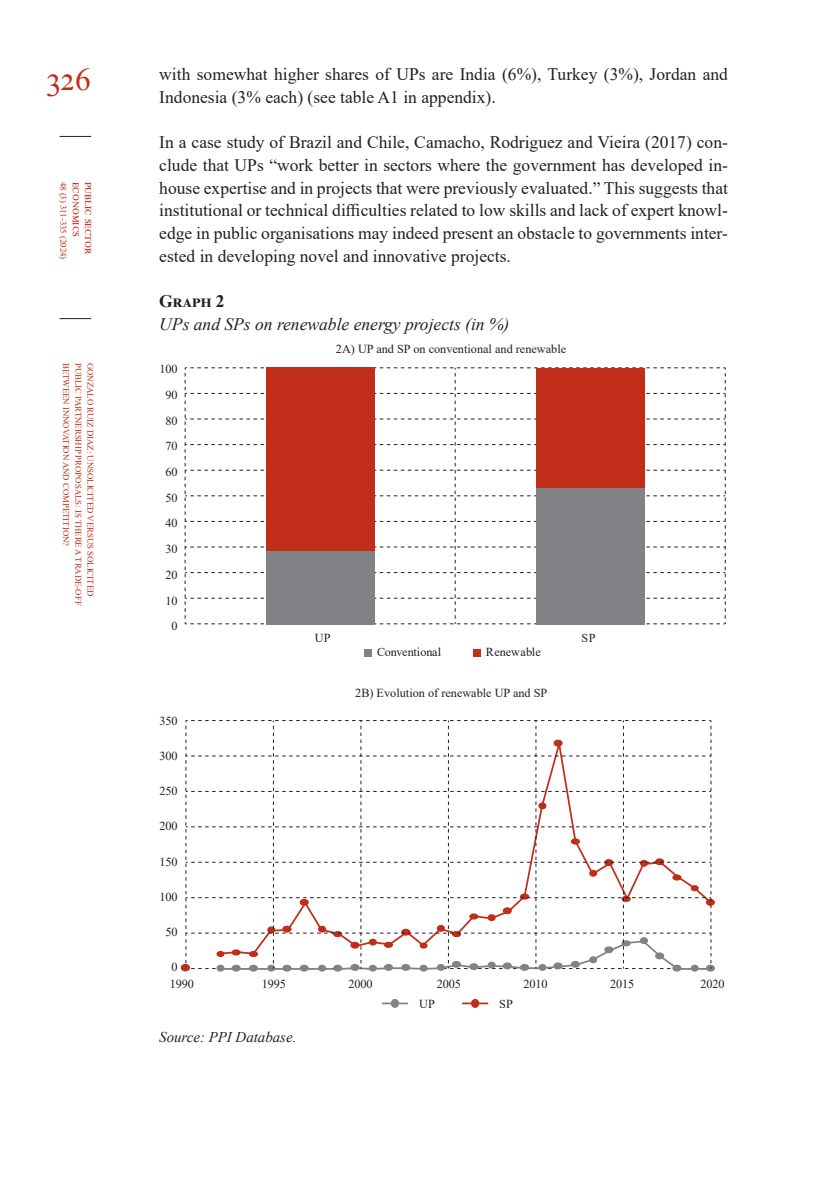
<style>
.page{position:relative;width:819px;height:1191px;background:#fff}
.page>*{position:absolute;margin:0;border:0;box-sizing:border-box;transform-origin:0 0}
.t1{font:31.5px "Times New Roman";color:#c02d19}
.t2{font:17.5px/22.8px "Times New Roman";color:#231f20}
.slika_i_tablica_2__r{font:italic 17.5px "Times New Roman";color:#231f20}
.slika_i_tablica_1_re{font:700 17.5px "Times New Roman";color:#231f20}
.izvor{font:italic 14.88px "Times New Roman";color:#231f20}
.slika_i_tablica_3__r{font:12.25px "Times New Roman";letter-spacing:-.005em;color:#231f20}
.t3{font:12.25px "Times New Roman";color:#c02d19}
.slika_i_tablica_3__r-2{font:12.25px "Times New Roman";letter-spacing:-.025em;color:#231f20}
.t4{font:8.75px "Times New Roman";color:#c02d19}
</style>
<div class="page">
<hr style="left:60px;top:318px;width:31px;height:1px;background:#231f20">
<hr style="left:60px;top:136px;width:31px;height:1px;background:#231f20">
<div style="left:364px;top:649px;width:7px;height:7px;background:#808285"></div>
<div style="left:473px;top:649px;width:7px;height:7px;background:#c02d19"></div>
<svg style="left:185px;top:367px;width:540px;height:257px"></svg>
<div style="left:181px;top:964px;width:9px;height:7px;border:2px solid #808285;border-radius:50%"></div>
<div style="left:705px;top:964px;width:10px;height:7px;border:2px solid #808285;border-radius:50%"></div>
<div style="left:181px;top:964px;width:9px;height:6px;border:2px solid #c02d19;border-radius:50%"></div>
<div style="left:705px;top:899px;width:10px;height:6px;border:2px solid #c02d19;border-radius:50%"></div>
<hr style="left:382px;top:1002px;width:25px;height:2px;background:#808285">
<div style="left:391px;top:999px;width:7px;height:8px;background:#808285;border-radius:50%"></div>
<div style="left:391px;top:999px;width:8px;height:9px;border:2px solid #808285;border-radius:50%"></div>
<hr style="left:463px;top:1002px;width:24px;height:2px;background:#c02d19">
<div style="left:472px;top:999px;width:6px;height:8px;background:#c02d19;border-radius:50%"></div>
<div style="left:471px;top:999px;width:8px;height:9px;border:2px solid #c02d19;border-radius:50%"></div>
<svg style="left:186px;top:720px;width:528px;height:251px"></svg>
<h1 class="t1" style="left:46px;top:57px;width:46px">326</h1>
<p class="t2" style="left:159px;top:63px;width:570px;line-height:22.2px">with somewhat higher shares of UPs are India (6%), Turkey (3%), Jordan and<br>Indonesia (3% each) (see table A1 in appendix).</p>
<p class="t2" style="left:159px;top:130px;width:570px;text-align:justify">In a case study of Brazil and Chile, Camacho, Rodriguez and Vieira (2017) con&shy;clude that UPs “work better in sectors where the government has developed in&shy;house expertise and in projects that were previously evaluated.” This suggests that institutional or technical difficulties related to low skills and lack of expert knowl&shy;edge in public organisations may indeed present an obstacle to governments inter&shy;ested in developing novel and innovative projects.</p>
<p class="slika_i_tablica_1_re" style="left:159px;top:289px;width:67px">Graph 2</p>
<p class="slika_i_tablica_2__r" style="left:159px;top:312px;width:351px">UPs and SPs on renewable energy projects (in %)</p>
<p class="slika_i_tablica_3__r" style="left:336px;top:340px;width:232px">2A) UP and SP on conventional and renewable</p>
<p class="t4" style="left:70px;top:182px;width:79px;rotate:90deg">48 (3) 311-335 (2024)</p>
<p class="t3" style="left:86px;top:182px;width:57px;rotate:90deg">economics</p>
<p class="t3" style="left:98px;top:182px;width:74px;rotate:90deg">public sector</p>
<p class="t4" style="left:72px;top:363px;width:185px;rotate:90deg">BETWEEN INNOVATION AND COMPETITION?</p>
<p class="t4" style="left:84px;top:363px;width:244px;rotate:90deg">PUBLIC PARTNERSHIP PROPOSALS: IS THERE A TRADE-OFF</p>
<p class="t4" style="left:97px;top:363px;width:235px;rotate:90deg">GONZALO RUIZ DIAZ: UNSOLICITED VERSUS SOLICITED</p>
<p class="slika_i_tablica_3__r" style="left:159px;top:360px;width:20px">100</p>
<p class="slika_i_tablica_3__r" style="left:159px;top:379px;width:20px">100</p>
<p class="slika_i_tablica_3__r" style="left:165px;top:386px;width:14px">90</p>
<p class="slika_i_tablica_3__r" style="left:165px;top:405px;width:14px">90</p>
<p class="slika_i_tablica_3__r" style="left:165px;top:412px;width:14px">80</p>
<p class="slika_i_tablica_3__r" style="left:165px;top:431px;width:14px">80</p>
<p class="slika_i_tablica_3__r" style="left:165px;top:437px;width:14px">70</p>
<p class="slika_i_tablica_3__r" style="left:165px;top:457px;width:14px">70</p>
<p class="slika_i_tablica_3__r" style="left:165px;top:463px;width:14px">60</p>
<p class="slika_i_tablica_3__r" style="left:165px;top:482px;width:14px">60</p>
<p class="slika_i_tablica_3__r" style="left:165px;top:489px;width:14px">50</p>
<p class="slika_i_tablica_3__r" style="left:165px;top:508px;width:14px">50</p>
<p class="slika_i_tablica_3__r" style="left:165px;top:515px;width:14px">40</p>
<p class="slika_i_tablica_3__r" style="left:165px;top:534px;width:14px">40</p>
<p class="slika_i_tablica_3__r" style="left:165px;top:540px;width:14px">30</p>
<p class="slika_i_tablica_3__r" style="left:165px;top:559px;width:14px">30</p>
<p class="slika_i_tablica_3__r" style="left:165px;top:566px;width:14px">20</p>
<p class="slika_i_tablica_3__r" style="left:165px;top:585px;width:14px">20</p>
<p class="slika_i_tablica_3__r" style="left:165px;top:592px;width:14px">10</p>
<p class="slika_i_tablica_3__r" style="left:165px;top:611px;width:14px">10</p>
<p class="slika_i_tablica_3__r" style="left:171px;top:617px;width:8px">0</p>
<p class="slika_i_tablica_3__r" style="left:159px;top:712px;width:20px">350</p>
<p class="slika_i_tablica_3__r" style="left:159px;top:747px;width:20px">300</p>
<p class="slika_i_tablica_3__r" style="left:159px;top:782px;width:20px">250</p>
<p class="slika_i_tablica_3__r" style="left:159px;top:817px;width:20px">200</p>
<p class="slika_i_tablica_3__r" style="left:159px;top:853px;width:20px">150</p>
<p class="slika_i_tablica_3__r" style="left:159px;top:888px;width:20px">100</p>
<p class="slika_i_tablica_3__r" style="left:165px;top:923px;width:14px">50</p>
<p class="slika_i_tablica_3__r" style="left:170px;top:955px;width:26px">1990</p>
<p class="slika_i_tablica_3__r" style="left:171px;top:958px;width:8px">0</p>
<p class="slika_i_tablica_3__r" style="left:315px;top:629px;width:17px">UP</p>
<p class="slika_i_tablica_3__r" style="left:581px;top:629px;width:16px">SP</p>
<p class="slika_i_tablica_3__r-2" style="left:377px;top:643px;width:65px">Conventional</p>
<p class="slika_i_tablica_3__r" style="left:486px;top:643px;width:57px">Renewable</p>
<p class="slika_i_tablica_3__r" style="left:355px;top:684px;width:194px">2B) Evolution of renewable UP and SP</p>
<p class="slika_i_tablica_3__r" style="left:170px;top:974px;width:26px">1990</p>
<p class="slika_i_tablica_3__r" style="left:262px;top:974px;width:26px">1995</p>
<p class="slika_i_tablica_3__r" style="left:348px;top:974px;width:26px">2000</p>
<p class="slika_i_tablica_3__r" style="left:523px;top:974px;width:26px">2010</p>
<p class="slika_i_tablica_3__r" style="left:610px;top:974px;width:26px">2015</p>
<p class="slika_i_tablica_3__r" style="left:700px;top:974px;width:26px">2020</p>
<p class="slika_i_tablica_3__r" style="left:419px;top:995px;width:17px">UP</p>
<p class="slika_i_tablica_3__r" style="left:499px;top:995px;width:16px">SP</p>
<p class="izvor" style="left:159px;top:1026px;width:139px">Source: PPI Database.</p>
<p class="slika_i_tablica_3__r" style="left:419px;top:974px;width:44px">UP 2005</p>
</div>
